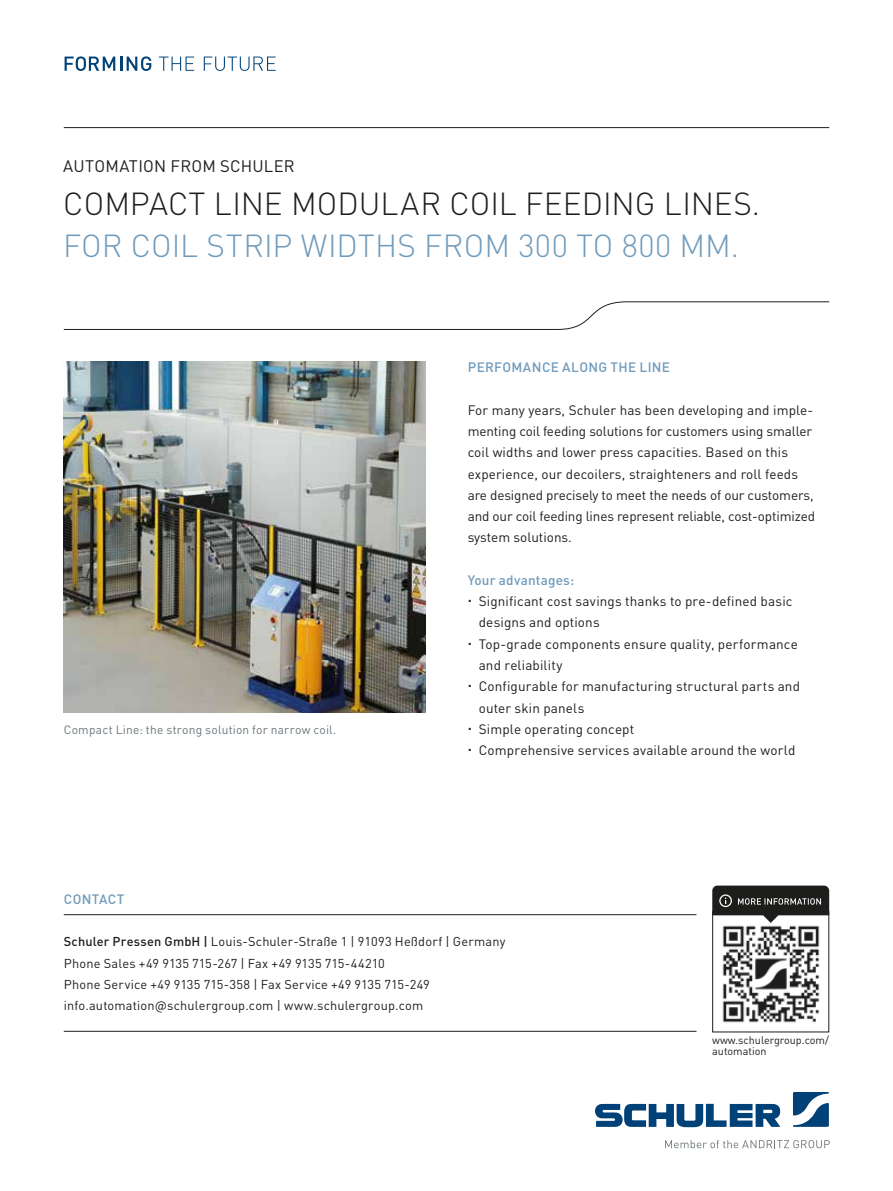
<style>
.page{position:relative;width:893px;height:1191px;background:#fff}
.page>*{position:absolute;margin:0;border:0;box-sizing:border-box;transform-origin:0 0}
.t1{font:300 31.5px "DIN Pro";color:#1d1d1b}
.t2{font:300 31.5px "DIN Pro";letter-spacing:.005em;color:#709bbc}
.t3{font:16.5px "DIN Pro";letter-spacing:.01em;color:#1d1d1b}
.t4{font:13.5px/21.3px "DIN Pro";letter-spacing:-.01em;color:#1d1d1b}
.t5{font:13.5px/21.3px "DIN Pro";letter-spacing:.01em;color:#1d1d1b}
.t6{font:500 13.5px "DIN Pro";letter-spacing:.02em;color:#709bbc}
.t7{font:12.75px/21.3px "DIN Pro";letter-spacing:.015em;color:#1d1d1b}
.t8{font:12px "DIN Pro";letter-spacing:.015em;color:#6d767a}
.t9{font:10.8px/11.9px "DIN Pro";color:#1d1d1b}
.s1{font-weight:500}
</style>
<div class="page">
<svg style="left:63px;top:301px;width:767px;height:29px"></svg>
<hr style="left:64px;top:127px;width:765px;height:1px;background:#1d1d1b">
<img style="left:64px;top:361px;width:361px;height:351px">
<svg style="left:595px;top:1103px;width:185px;height:24px"></svg>
<svg style="left:793px;top:1092px;width:36px;height:34px"></svg>
<svg style="left:665px;top:1140px;width:165px;height:8px"></svg>
<hr style="left:64px;top:914px;width:632px;height:1px;background:#1d1d1b">
<img style="left:722px;top:925px;width:98px;height:98px">
<div style="left:712px;top:911px;width:117px;height:121px;border:1px solid #1d1d1b"></div>
<svg style="left:712px;top:885px;width:117px;height:38px"></svg>
<hr style="left:64px;top:1031px;width:632px;height:1px;background:#1d1d1b">
<svg style="left:65px;top:56px;width:86px;height:15px"></svg>
<svg style="left:159px;top:57px;width:35px;height:14px"></svg>
<svg style="left:204px;top:57px;width:72px;height:14px"></svg>
<p class="t3" style="left:63px;top:153px;width:233px">AUTOMATION FROM SCHULER</p>
<h1 class="t1" style="left:63px;top:179px;width:698px">COMPACT LINE MODULAR COIL FEEDING LINES.</h1>
<h1 class="t2" style="left:63px;top:221px;width:678px">FOR COIL STRIP WIDTHS FROM 300 TO 800 MM.</h1>
<p class="t8" style="left:64px;top:720px;width:274px">Compact Line: the strong solution for narrow coil.</p>
<p class="t6" style="left:64px;top:888px;width:62px">CONTACT</p>
<p class="t6" style="left:468px;top:356px;width:204px">PERFOMANCE ALONG THE LINE</p>
<p class="t4" style="left:468px;top:398px;width:349px">For many years, Schuler has been developing and imple&shy;menting coil feeding solutions for customers using smaller coil widths and lower press capacities. Based on this experience, our decoilers, straighteners and roll feeds are designed precisely to meet the needs of our customers, and our coil feeding lines represent reliable, cost-optimized system solutions.</p>
<p class="t6" style="left:468px;top:569px;width:108px">Your advantages:</p>
<p class="t5" style="left:479px;top:589px;width:323px">Significant cost savings thanks to pre-defined basic designs and options<br>Top-grade components ensure quality, performance and reliability<br>Configurable for manufacturing structural parts and outer skin panels<br>Simple operating concept<br>Comprehensive services available around the world</p>
<p class="t7" style="left:64px;top:930px;width:443px"><span class="s1">Schuler Pressen GmbH |</span> Louis-Schuler-Straße 1 | 91093 Heßdorf | Germany Phone Sales +49 9135 715-267 | Fax +49 9135 715-44210<br>Phone Service +49 9135 715-358 | Fax Service +49 9135 715-249 info.automation@schulergroup.com | www.schulergroup.com</p>
<p class="t9" style="left:712px;top:1032px;width:118px">www.schulergroup.com/ automation</p>
</div>
